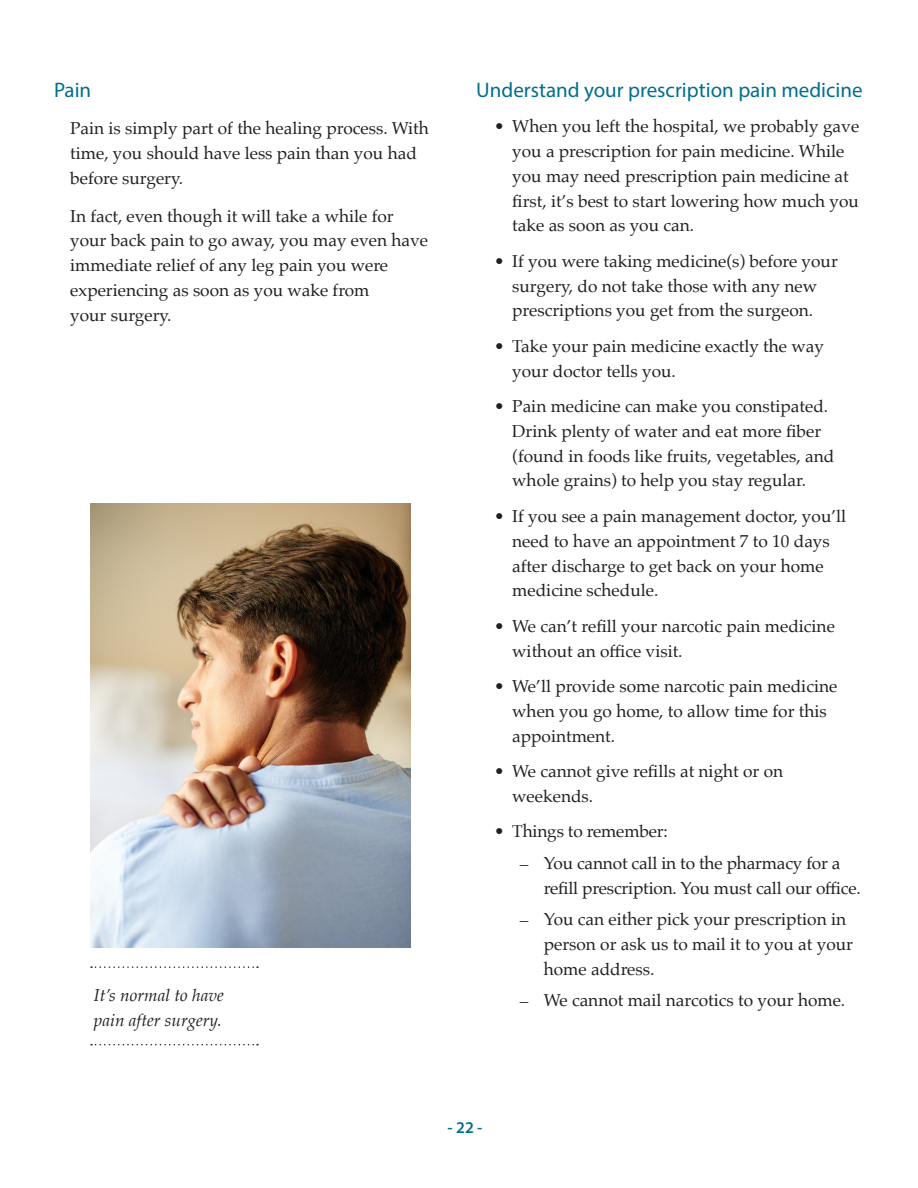
<style>
.page{position:relative;width:918px;height:1188px;background:#fff}
.page>*{position:absolute;margin:0;border:0;box-sizing:border-box;transform-origin:0 0}
.Subhead_A{font:21px "Myriad Pro";color:#006f8d}
.Text{font:17.25px/24.8px "Palatino";color:#231f20}
.Text-2{font:italic 17.25px/24.8px "Palatino";color:#231f20}
.t1{font:600 16.5px "Myriad Pro";color:#006f8d}
.s1{font-family:"Adobe Garamond Pro"}
</style>
<div class="page">
<img style="left:91px;top:503px;width:319px;height:444px">
<svg style="left:91px;top:966px;width:167px;height:2px"></svg>
<svg style="left:91px;top:1044px;width:167px;height:1px"></svg>
<p class="Subhead_A" style="left:54px;top:77px;width:39px">Pain</p>
<p class="Text" style="left:70px;top:116px;width:360px">Pain is simply part of the healing process. With time, you should have less pain than you had before surgery.</p>
<p class="Text" style="left:70px;top:203px;width:360px">In fact, even though it will take a while for your back pain to go away, you may even have immediate relief of any leg pain you were experiencing as soon as you wake from<br>your surgery.</p>
<p class="Text-2" style="left:94px;top:983px;width:131px">It’s normal to have pain after surgery.</p>
<p class="Subhead_A" style="left:476px;top:77px;width:388px">Understand your prescription pain medicine</p>
<p class="Text" style="left:512px;top:114px;width:349px;text-indent:-18px">• When you left the hospital, we probably gave you a prescription for pain medicine. While you may need prescription pain medicine at first, it’s best to start lowering how much you take as soon as you can.</p>
<p class="Text" style="left:494px;top:249px;width:345px;text-align:center">• If you were taking medicine(s) before your surgery, do not take those with any new prescriptions you get from the surgeon.</p>
<p class="Text" style="left:512px;top:334px;width:313px;text-indent:-18px">• Take your pain medicine exactly the way your doctor tells you.</p>
<p class="Text" style="left:512px;top:394px;width:324px;text-indent:-18px">• Pain medicine can make you constipated.<br>Drink plenty of water and eat more fiber (found in foods like fruits, vegetables, and whole grains) to help you stay regular.</p>
<p class="Text" style="left:512px;top:504px;width:335px;text-indent:-18px">• If you see a pain management doctor, you’ll need to have an appointment 7 to 10 days after discharge to get back on your home medicine schedule.</p>
<p class="Text" style="left:512px;top:613px;width:324px;text-indent:-18px">• We can’t refill your narcotic pain medicine without an office visit.</p>
<p class="Text" style="left:512px;top:674px;width:327px;text-indent:-18px">• We’ll provide some narcotic pain medicine when you go home, to allow time for this appointment.</p>
<p class="Text" style="left:512px;top:759px;width:272px;text-indent:-18px">• We cannot give refills at night or on weekends.</p>
<p class="Text" style="left:494px;top:819px;width:175px">• Things to remember:</p>
<p class="Text" style="left:544px;top:851px;width:319px;text-indent:-24px"><span class="s1">–</span> You cannot call in to the pharmacy for a refill prescription. You must call our office.</p>
<p class="Text" style="left:544px;top:907px;width:311px;text-indent:-24px"><span class="s1">–</span> You can either pick your prescription in person or ask us to mail it to you at your home address.</p>
<p class="Text" style="left:520px;top:988px;width:327px"><span class="s1">–</span> We cannot mail narcotics to your home.</p>
<p class="t1" style="left:448px;top:1117px;width:36px">- 22 -</p>
</div>
